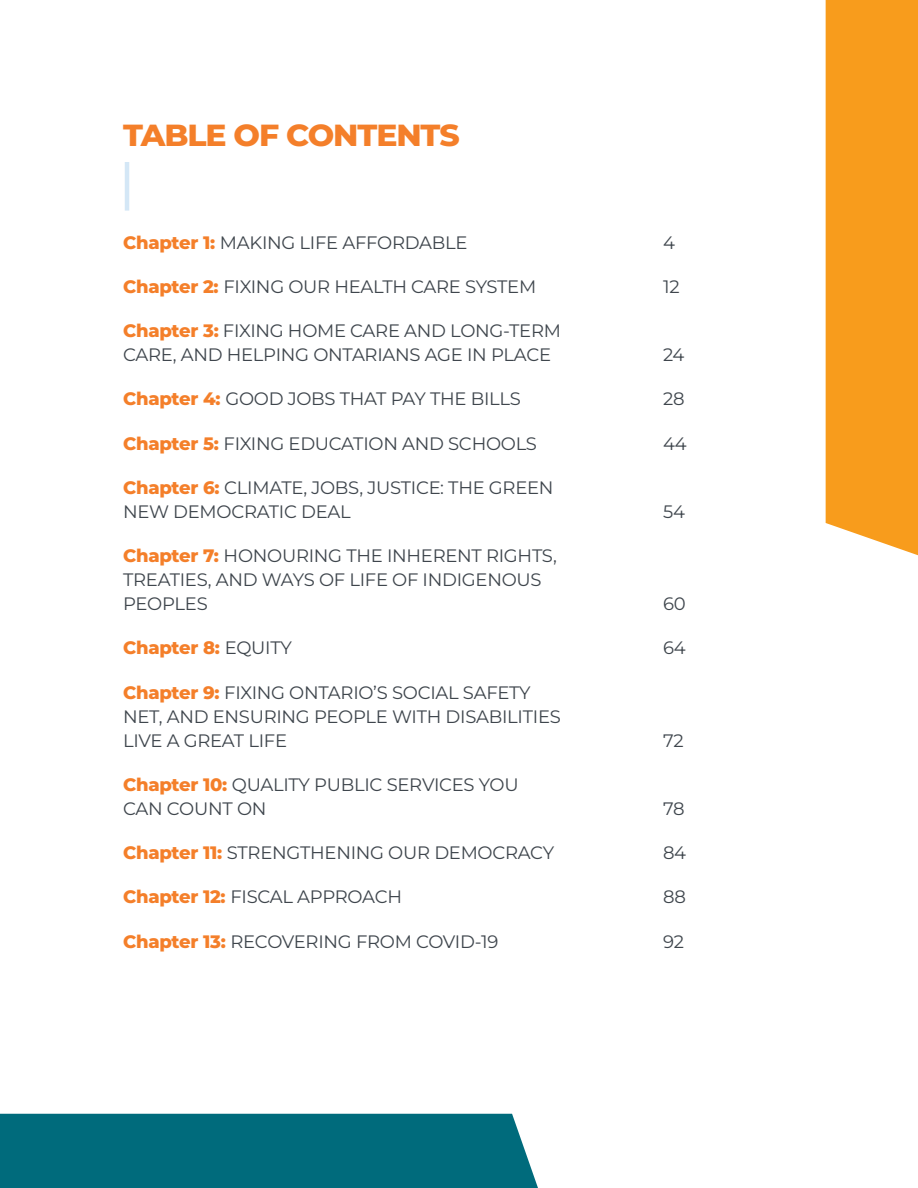
<style>
.page{position:relative;width:918px;height:1188px;background:#fff}
.page>*{position:absolute;margin:0;border:0;box-sizing:border-box;transform-origin:0 0}
.t1{font:800 30.45px "Montserrat";letter-spacing:-.035em;color:#f47f2a}
.t2{font:18px/24px "Montserrat";letter-spacing:-.015em;color:#3f464d}
.t3{font:800 18px "Montserrat";letter-spacing:-.015em;color:#f47f2a}
.s1{font-weight:800;color:#f47f2a}
.s2{font-weight:400;color:#3f464d}
</style>
<div class="page">
<div style="left:826px;top:0;width:92px;height:555px;background:#f89c1c"></div>
<hr style="left:125px;top:162px;width:4px;height:49px;background:#d4e7f6">
<div style="left:0;top:1114px;width:538px;height:74px;background:#006b7c"></div>
<p class="t1" style="left:123px;top:115px;width:338px">TABLE OF CONTENTS</p>
<p class="t2" style="left:123px;top:230px;width:346px"><span class="s1">Chapter 1:</span> MAKING LIFE AFFORDABLE</p>
<p class="t2" style="left:663px;top:230px;width:13px">4</p>
<p class="t2" style="left:123px;top:274px;width:415px"><span class="s1">Chapter 2:</span> FIXING OUR HEALTH CARE SYSTEM</p>
<p class="t2" style="left:663px;top:274px;width:18px">12</p>
<p class="t2" style="left:123px;top:318px;width:439px"><span class="s1">Chapter 3:</span> FIXING HOME CARE AND LONG-TERM<br>CARE, AND HELPING ONTARIANS AGE IN PLACE</p>
<p class="t2" style="left:663px;top:342px;width:23px">24</p>
<p class="t2" style="left:123px;top:387px;width:399px"><span class="s1">Chapter 4:</span> GOOD JOBS THAT PAY THE BILLS</p>
<p class="t2" style="left:663px;top:387px;width:23px">28</p>
<p class="t2" style="left:123px;top:431px;width:415px"><span class="s1">Chapter 5:</span> FIXING EDUCATION AND SCHOOLS</p>
<p class="t2" style="left:663px;top:431px;width:25px">44</p>
<p class="t2" style="left:123px;top:475px;width:432px"><span class="s1">Chapter 6:</span> CLIMATE, JOBS, JUSTICE: THE GREEN<br>NEW DEMOCRATIC DEAL</p>
<p class="t2" style="left:663px;top:499px;width:23px">54</p>
<p class="t2" style="left:123px;top:543px;width:435px"><span class="s1">Chapter 7:</span> HONOURING THE INHERENT RIGHTS,<br>TREATIES, AND WAYS OF LIFE OF INDIGENOUS<br>PEOPLES</p>
<p class="t2" style="left:663px;top:591px;width:24px">60</p>
<p class="t3" style="left:123px;top:636px;width:170px">Chapter 8: <span class="s2">EQUITY</span></p>
<p class="t2" style="left:663px;top:636px;width:24px">64</p>
<p class="t2" style="left:123px;top:680px;width:439px"><span class="s1">Chapter 9:</span> FIXING ONTARIO’S SOCIAL SAFETY<br>NET, AND ENSURING PEOPLE WITH DISABILITIES<br>LIVE A GREAT LIFE</p>
<p class="t2" style="left:663px;top:728px;width:22px">72</p>
<p class="t2" style="left:123px;top:772px;width:397px"><span class="s1">Chapter 10:</span> QUALITY PUBLIC SERVICES YOU<br>CAN COUNT ON</p>
<p class="t2" style="left:663px;top:796px;width:23px">78</p>
<p class="t2" style="left:123px;top:840px;width:433px"><span class="s1">Chapter 11:</span> STRENGTHENING OUR DEMOCRACY</p>
<p class="t2" style="left:663px;top:840px;width:25px">84</p>
<p class="t2" style="left:123px;top:885px;width:280px"><span class="s1">Chapter 12:</span> FISCAL APPROACH</p>
<p class="t2" style="left:663px;top:885px;width:24px">88</p>
<p class="t2" style="left:123px;top:929px;width:377px"><span class="s1">Chapter 13:</span> RECOVERING FROM COVID-19</p>
<p class="t2" style="left:663px;top:929px;width:22px">92</p>
</div>
